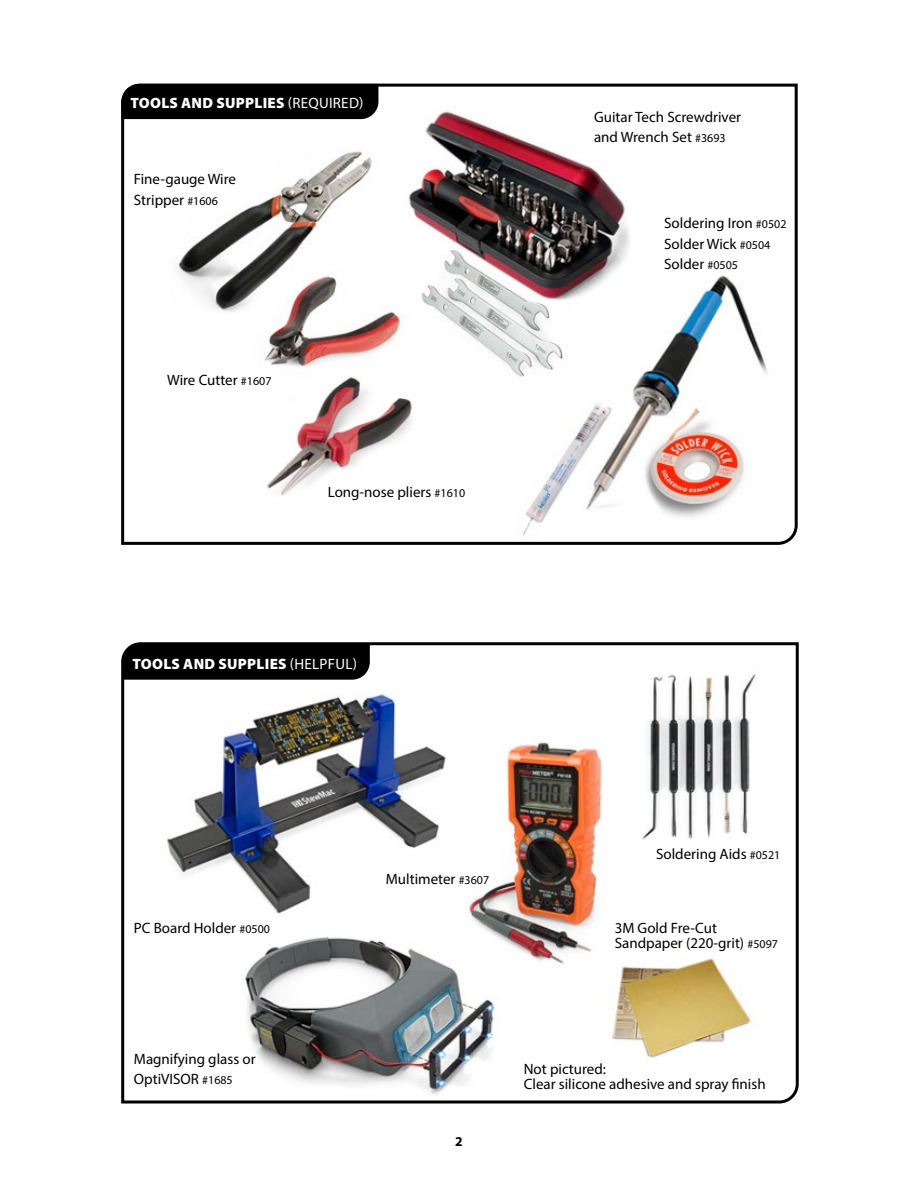
<style>
.page{position:relative;width:918px;height:1188px;background:#fff}
.page>*{position:absolute;margin:0;border:0;box-sizing:border-box;transform-origin:0 0}
.t1{font:15px/20.2px "Myriad Pro";color:#000}
.t2{font:900 15px "Myriad Pro";letter-spacing:.02em;color:#fff}
.t3{font:700 13.5px "Myriad Pro";color:#000}
.s1{font-weight:400}
.s2{font-size:12px}
</style>
<div class="page">
<svg style="left:121px;top:83px;width:677px;height:462px"></svg>
<svg style="left:121px;top:83px;width:258px;height:37px;background:#0d0d0d"></svg>
<img style="left:121px;top:642px;width:678px;height:462px">
<div style="left:121px;top:644px;width:250px;height:36px;background:#000"></div>
<p class="t2" style="left:130px;top:93px;width:235px">TOOLS AND SUPPLIES <span class="s1">(REQUIRED)</span></p>
<p class="t1" style="left:134px;top:169px;width:104px">Fine-gauge Wire<br>Stripper <span class="s2">#1606</span></p>
<p class="t1" style="left:167px;top:370px;width:106px">Wire Cutter <span class="s2">#1607</span></p>
<p class="t1" style="left:328px;top:482px;width:139px">Long-nose pliers <span class="s2">#1610</span></p>
<p class="t2" style="left:132px;top:653px;width:226px">TOOLS AND SUPPLIES <span class="s1">(HELPFUL)</span></p>
<p class="t1" style="left:594px;top:106px;width:149px">Guitar Tech Screwdriver and Wrench Set <span class="s2">#3693</span></p>
<p class="t1" style="left:664px;top:213px;width:124px">Soldering Iron <span class="s2">#0502<br></span>Solder Wick <span class="s2">#0504<br></span>Solder <span class="s2">#0505</span></p>
<p class="t1" style="left:134px;top:918px;width:138px">PC Board Holder <span class="s2">#0500</span></p>
<p class="t1" style="left:134px;top:1049px;width:123px">Magnifying glass or<br>OptiVISOR <span class="s2">#1685</span></p>
<p class="t1" style="left:386px;top:869px;width:105px">Multimeter <span class="s2">#3607</span></p>
<p class="t1" style="left:656px;top:844px;width:126px">Soldering Aids <span class="s2">#0521</span></p>
<p class="t1" style="left:615px;top:920px;width:165px;line-height:15px">3M Gold Fre-Cut<br>Sandpaper (220-grit) <span class="s2">#5097</span></p>
<p class="t3" style="left:455px;top:1132px;width:9px">2</p>
<p class="t1" style="left:524px;top:1061px;width:243px;line-height:15px">Not pictured:<br>Clear silicone adhesive and spray finish</p>
</div>
